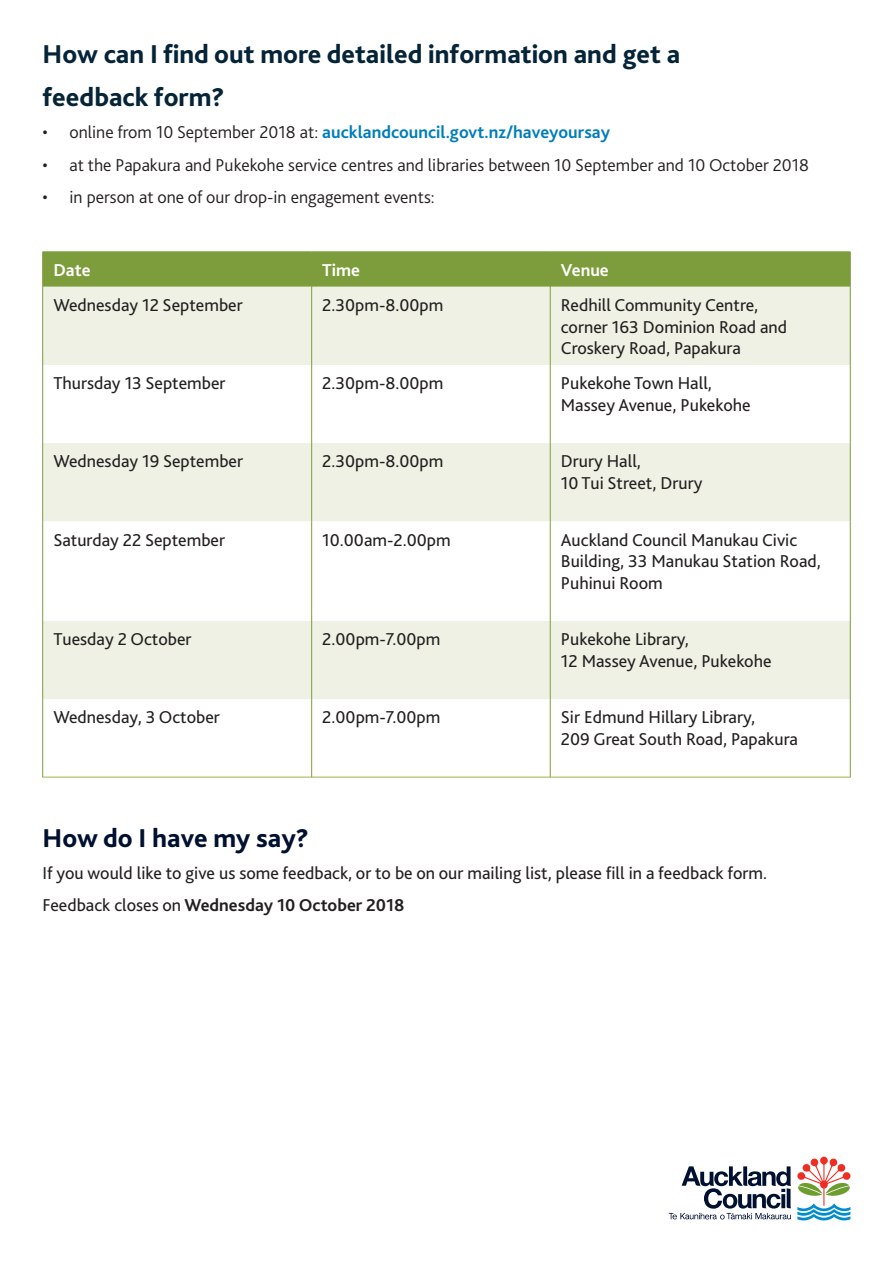
<style>
.page{position:relative;width:893px;height:1263px;background:#fff}
.page>*{position:absolute;margin:0;border:0;box-sizing:border-box;transform-origin:0 0}
.t1{font:800 27px/43px "Bliss";color:#052438}
.t2{font:800 27px "Bliss";color:#001030}
.t3{font:18px/21.6px "Bliss";color:#231f20}
.t4{font:300 18px "Bliss";color:#231f20}
.t5{font:700 18px "Bliss";color:#007dbb}
.t6{font:700 18px "Bliss";color:#fff}
.s1{font-weight:300;color:#231f20}
.s2{font-weight:700}
</style>
<div class="page">
<svg style="left:797px;top:1157px;width:54px;height:63px"></svg>
<svg style="left:669px;top:1166px;width:122px;height:53px"></svg>
<div style="left:43px;top:253px;width:807px;height:34px;background:#7d9d3c"></div>
<svg style="left:43px;top:287px;width:807px;height:412px;fill:#eff1e4"></svg>
<hr style="left:43px;top:252px;width:269px;height:1px;background:#7d9d3c">
<hr style="left:42px;top:252px;width:1px;height:35px;background:#7d9d3c">
<hr style="left:312px;top:252px;width:238px;height:1px;background:#7d9d3c">
<hr style="left:311px;top:252px;width:1px;height:35px;background:#7d9d3c">
<hr style="left:550px;top:252px;width:300px;height:1px;background:#7d9d3c">
<hr style="left:550px;top:252px;width:1px;height:35px;background:#7d9d3c">
<hr style="left:850px;top:252px;width:1px;height:35px;background:#7d9d3c">
<hr style="left:42px;top:287px;width:1px;height:78px;background:#7d9d3c">
<hr style="left:311px;top:287px;width:1px;height:78px;background:#7d9d3c">
<hr style="left:550px;top:287px;width:1px;height:78px;background:#7d9d3c">
<hr style="left:850px;top:287px;width:1px;height:78px;background:#7d9d3c">
<hr style="left:42px;top:365px;width:1px;height:78px;background:#7d9d3c">
<hr style="left:311px;top:365px;width:1px;height:78px;background:#7d9d3c">
<hr style="left:550px;top:365px;width:1px;height:78px;background:#7d9d3c">
<hr style="left:850px;top:365px;width:1px;height:78px;background:#7d9d3c">
<hr style="left:42px;top:443px;width:1px;height:78px;background:#7d9d3c">
<hr style="left:311px;top:443px;width:1px;height:78px;background:#7d9d3c">
<hr style="left:550px;top:443px;width:1px;height:78px;background:#7d9d3c">
<hr style="left:850px;top:443px;width:1px;height:78px;background:#7d9d3c">
<hr style="left:42px;top:521px;width:1px;height:100px;background:#7d9d3c">
<hr style="left:311px;top:521px;width:1px;height:100px;background:#7d9d3c">
<hr style="left:550px;top:521px;width:1px;height:100px;background:#7d9d3c">
<hr style="left:850px;top:521px;width:1px;height:100px;background:#7d9d3c">
<hr style="left:42px;top:621px;width:1px;height:78px;background:#7d9d3c">
<hr style="left:311px;top:621px;width:1px;height:78px;background:#7d9d3c">
<hr style="left:550px;top:621px;width:1px;height:78px;background:#7d9d3c">
<hr style="left:850px;top:621px;width:1px;height:78px;background:#7d9d3c">
<hr style="left:42px;top:699px;width:1px;height:78px;background:#7d9d3c">
<hr style="left:311px;top:699px;width:1px;height:78px;background:#7d9d3c">
<hr style="left:550px;top:699px;width:1px;height:78px;background:#7d9d3c">
<hr style="left:850px;top:699px;width:1px;height:78px;background:#7d9d3c">
<hr style="left:43px;top:777px;width:807px;height:1px;background:#9bb343">
<h1 class="t1" style="left:43px;top:33px;width:639px">How can I find out more detailed information and get a feedback form?</h1>
<p class="t5" style="left:43px;top:121px;width:569px"><span class="s1">• online from 10 September 2018 at:</span> aucklandcouncil.govt.nz/haveyoursay</p>
<p class="t4" style="left:43px;top:153px;width:768px">• at the Papakura and Pukekohe service centres and libraries between 10 September and 10 October 2018</p>
<p class="t4" style="left:43px;top:186px;width:394px">• in person at one of our drop-in engagement events:</p>
<p class="t6" style="left:53px;top:259px;width:39px">Date</p>
<p class="t6" style="left:322px;top:259px;width:39px">Time</p>
<p class="t6" style="left:561px;top:259px;width:49px">Venue</p>
<p class="t3" style="left:53px;top:294px;width:191px">Wednesday 12 September</p>
<p class="t3" style="left:322px;top:294px;width:123px">2.30pm-8.00pm</p>
<p class="t3" style="left:561px;top:294px;width:228px">Redhill Community Centre, corner 163 Dominion Road and<br>Croskery Road, Papakura</p>
<p class="t3" style="left:53px;top:372px;width:174px">Thursday 13 September</p>
<p class="t3" style="left:322px;top:372px;width:123px">2.30pm-8.00pm</p>
<p class="t3" style="left:561px;top:372px;width:191px">Pukekohe Town Hall,<br>Massey Avenue, Pukekohe</p>
<p class="t3" style="left:53px;top:451px;width:191px">Wednesday 19 September</p>
<p class="t3" style="left:322px;top:451px;width:123px">2.30pm-8.00pm</p>
<p class="t3" style="left:561px;top:451px;width:143px">Drury Hall,<br>10 Tui Street, Drury</p>
<p class="t3" style="left:53px;top:529px;width:173px">Saturday 22 September</p>
<p class="t3" style="left:322px;top:529px;width:130px">10.00am-2.00pm</p>
<p class="t3" style="left:561px;top:529px;width:261px">Auckland Council Manukau Civic<br>Building, 33 Manukau Station Road,<br>Puhinui Room</p>
<p class="t3" style="left:53px;top:628px;width:140px">Tuesday 2 October</p>
<p class="t3" style="left:322px;top:628px;width:120px">2.00pm-7.00pm</p>
<p class="t3" style="left:561px;top:628px;width:212px">Pukekohe Library,<br>12 Massey Avenue, Pukekohe</p>
<p class="t3" style="left:53px;top:707px;width:168px">Wednesday, 3 October</p>
<p class="t3" style="left:322px;top:707px;width:120px">2.00pm-7.00pm</p>
<p class="t3" style="left:561px;top:707px;width:239px">Sir Edmund Hillary Library,<br>209 Great South Road, Papakura</p>
<h1 class="t2" style="left:43px;top:821px;width:268px">How do I have my say?</h1>
<p class="t3" style="left:43px;top:857px;width:726px;line-height:32.2px">If you would like to give us some feedback, or to be on our mailing list, please fill in a feedback form.<br>Feedback closes on <span class="s2">Wednesday 10 October 2018</span></p>
</div>
